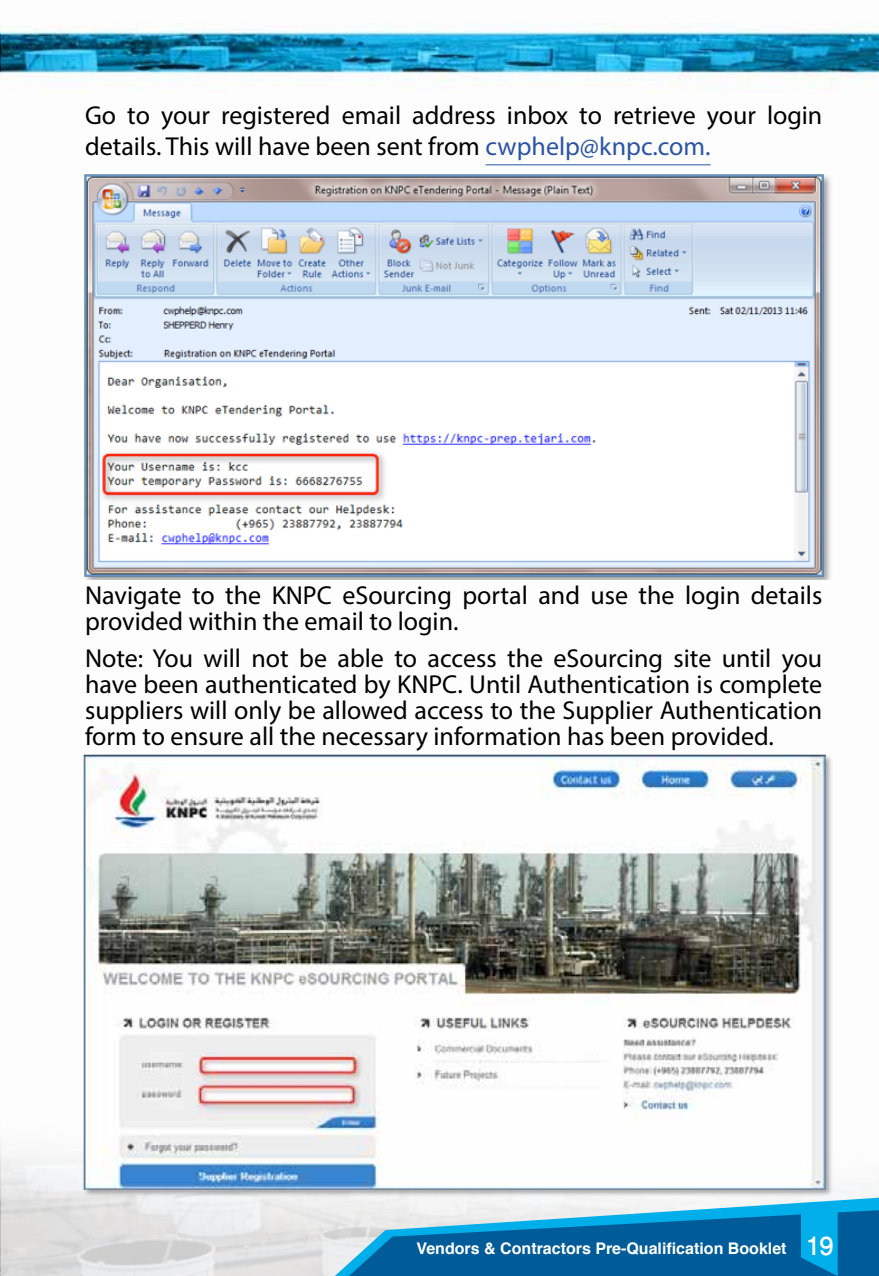
<style>
.page{position:relative;width:879px;height:1276px;background:#fff}
.page>*{position:absolute;margin:0;border:0;box-sizing:border-box;transform-origin:0 0}
.t1{font:500 36px "Win Soft Pro";color:#fff}
.t2{font:26px/26px "Myriad Pro";color:#000}
.t3{font:700 16px "Helvetica";color:#fff}
.s1{color:#2b54a5}
</style>
<div class="page">
<img style="left:0;top:23px;width:879px;height:1252px">
<svg style="left:335px;top:1197px;width:544px;height:79px;background:#398dbb"></svg>
<hr style="left:485px;top:164px;width:225px;height:1px;background:#2b54a5">
<img style="left:81px;top:170px;width:754px;height:409px">
<img style="left:81px;top:752px;width:754px;height:447px">
<p class="t2" style="left:85px;top:100px;width:739px;line-height:30.4px">Go to your registered email address inbox to retrieve your login details. This will have been sent from <span class="s1">cwphelp@knpc.com.</span></p>
<p class="t2" style="left:85px;top:581px;width:739px">Navigate to the KNPC eSourcing portal and use the login details provided within the email to login.</p>
<p class="t2" style="left:85px;top:645px;width:739px;text-align:justify">Note: You will not be able to access the eSourcing site until you have been authenticated by KNPC. Until Authentication is complete suppliers will only be allowed access to the Supplier Authentication form to ensure all the necessary information has been provided.</p>
<p class="t3" style="left:417px;top:1235px;width:371px">Vendors &amp; Contractors Pre-Qualification Booklet</p>
<h1 class="t1" style="left:804px;top:1220px;width:31px">19</h1>
</div>
